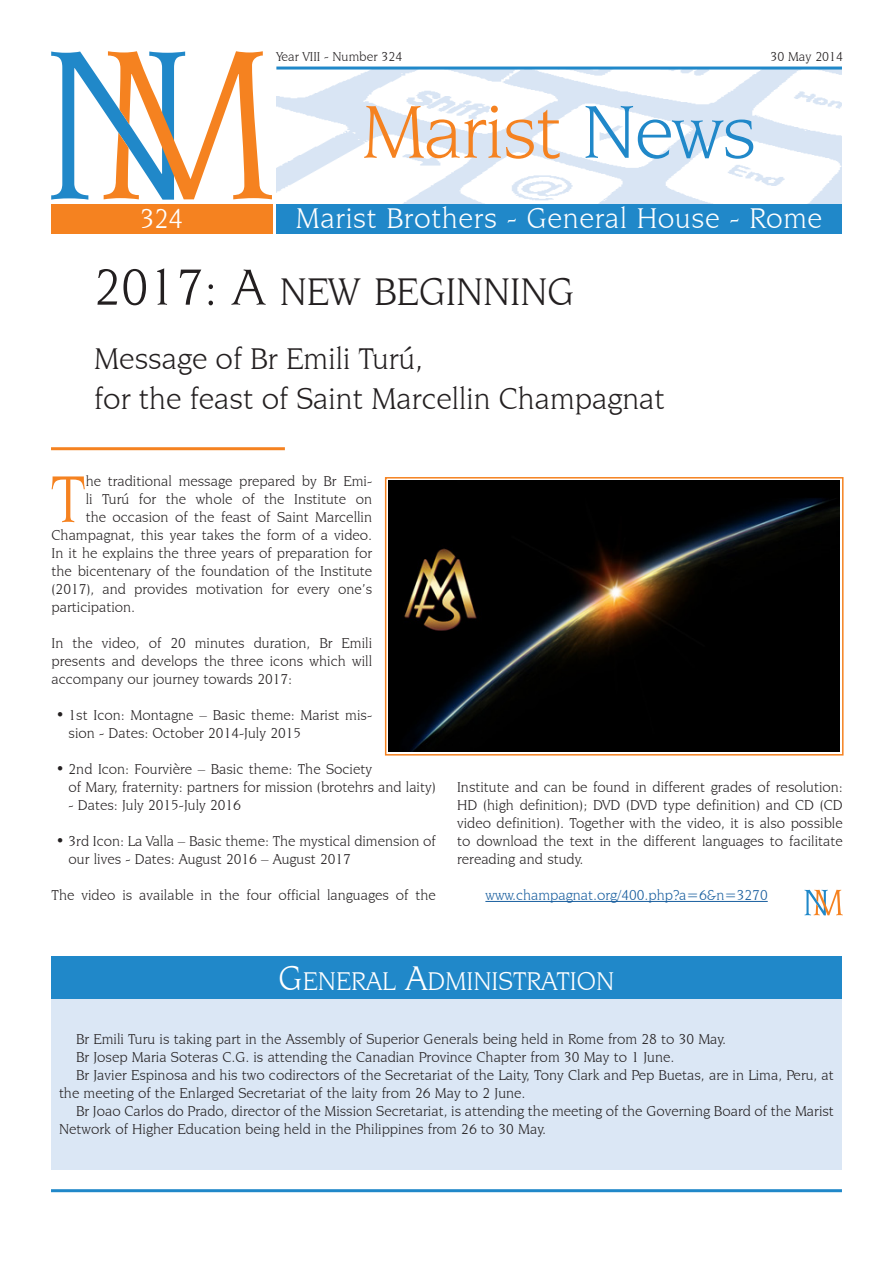
<style>
.page{position:relative;width:893px;height:1263px;background:#fff}
.page>*{position:absolute;margin:0;border:0;box-sizing:border-box;transform-origin:0 0}
.Normale{font:79.5px "Novarese IT Cby BT";letter-spacing:-.015em;color:#f58220}
.paragrafo4ComMaiuscu{font:70.2px "Novarese IT Cby BT";color:#f58220}
.Titolo{font:40.5px "Novarese IT Cby BT";color:#231f20}
.Sottotitolo{font:31.5px "Novarese IT Cby BT";color:#231f20}
.Normale-2{font:30px "Novarese IT Cby BT";letter-spacing:.02em;color:#fff}
.Normale-3{font:28.5px "Novarese IT Cby BT";color:#fff}
.Titolo-2{font:27px "Novarese IT Cby BT";color:#fff}
.paragrafo4{font:15px/18px "Novarese IT Cby BT";color:#231f20}
.paragrafoSemDopo{font:15px/18px "Novarese IT Cby BT";color:#231f20}
.paragrafo4ComMaiuscu-2{font:15px "Novarese IT Cby BT";color:#231f20}
.paragrafo4-2{font:15px "Novarese IT Cby BT";color:#175d9e}
.Normale-4{font:13.5px "Novarese IT Cby BT";color:#231f20}
.s1{color:#2088c9}
.s2{font-size:54px}
.s3{font-size:36px}
</style>
<div class="page">
<img style="left:276px;top:70px;width:566px;height:134px">
<hr style="left:276px;top:67px;width:566px;height:3px;background:#2088c9">
<div style="left:276px;top:204px;width:566px;height:30px;background:#2088c9"></div>
<svg style="left:51px;top:51px;width:221px;height:149px"></svg>
<hr style="left:51px;top:1189px;width:791px;height:3px;background:#2088c9">
<div style="left:51px;top:999px;width:791px;height:170px;background:#dbe7f5"></div>
<div style="left:51px;top:204px;width:221px;height:30px;background:#f58220"></div>
<hr style="left:51px;top:447px;width:234px;height:3px;background:#f58220">
<div style="left:51px;top:956px;width:791px;height:43px;background:#2088c9"></div>
<hr style="left:485px;top:901px;width:283px;height:1px;background:#175d9e">
<img style="left:389px;top:481px;width:451px;height:270px">
<div style="left:385px;top:477px;width:458px;height:278px;border:2px solid #f58220"></div>
<svg style="left:805px;top:890px;width:38px;height:25px"></svg>
<p class="Normale-4" style="left:276px;top:49px;width:127px">Year VIII - Number 324</p>
<p class="Normale-4" style="left:770px;top:49px;width:74px">30 May 2014</p>
<p class="Normale" style="left:362px;top:85px;width:396px">Marist <span class="s1">News</span></p>
<p class="Normale-2" style="left:296px;top:201px;width:528px">Marist Brothers - General House - Rome</p>
<p class="Normale-3" style="left:140px;top:202px;width:45px">324</p>
<p class="Titolo" style="left:94px;top:267px;width:482px"><span class="s2">2017: A</span> NEW BEGINNING</p>
<p class="Sottotitolo" style="left:94px;top:340px;width:331px">Message of Br Emili Turú,</p>
<p class="Sottotitolo" style="left:94px;top:380px;width:572px">for the feast of Saint Marcellin Champagnat</p>
<p class="paragrafo4ComMaiuscu" style="left:51px;top:457px;width:37px">T</p>
<p class="paragrafo4ComMaiuscu-2" style="left:86px;top:472px;width:288px">he traditional message prepared by Br Emi-</p>
<p class="paragrafo4ComMaiuscu-2" style="left:86px;top:490px;width:288px">li Turú for the whole of the Institute on</p>
<p class="paragrafo4ComMaiuscu-2" style="left:86px;top:508px;width:288px">the occasion of the feast of Saint Marcellin</p>
<p class="paragrafo4ComMaiuscu-2" style="left:52px;top:526px;width:322px">Champagnat, this year takes the form of a video.</p>
<p class="paragrafo4ComMaiuscu-2" style="left:52px;top:544px;width:322px">In it he explains the three years of preparation for</p>
<p class="paragrafo4ComMaiuscu-2" style="left:52px;top:562px;width:322px">the bicentenary of the foundation of the Institute</p>
<p class="paragrafo4ComMaiuscu-2" style="left:52px;top:580px;width:322px">(2017), and provides motivation for every one’s</p>
<p class="paragrafo4ComMaiuscu-2" style="left:52px;top:598px;width:85px">participation.</p>
<p class="paragrafo4" style="left:52px;top:634px;width:322px;text-align:justify">In the video, of 20 minutes duration, Br Emili presents and develops the three icons which will accompany our journey towards 2017:</p>
<p class="paragrafo4" style="left:69px;top:706px;width:305px;text-indent:-13px">• 1st Icon: Montagne – Basic theme: Marist mis&shy;sion - Dates: October 2014-July 2015</p>
<p class="paragrafo4" style="left:69px;top:760px;width:369px;text-indent:-13px">• 2nd Icon: Fourvière – Basic theme: The Society<br>of Mary, fraternity: partners for mission (brotehrs and laity)</p>
<p class="paragrafo4" style="left:69px;top:796px;width:174px">- Dates: July 2015-July 2016</p>
<p class="paragrafo4" style="left:69px;top:832px;width:369px;text-indent:-13px">• 3rd Icon: La Valla – Basic theme: The mystical dimension of our lives - Dates: August 2016 – August 2017</p>
<p class="paragrafo4" style="left:52px;top:886px;width:386px">The video is available in the four official languages of the</p>
<p class="paragrafo4" style="left:457px;top:778px;width:387px;text-align:justify">Institute and can be found in different grades of resolution:<br>HD (high definition); DVD (DVD type definition) and CD (CD video definition). Together with the video, it is also possible to download the text in the different languages to facilitate rereading and study.</p>
<p class="paragrafo4-2" style="left:485px;top:886px;width:284px">www.champagnat.org/400.php?a=6&amp;n=3270</p>
<p class="Titolo-2" style="left:279px;top:965px;width:337px"><span class="s3">G</span>ENERAL <span class="s3">A</span>DMINISTRATION</p>
<p class="paragrafoSemDopo" style="left:76px;top:1030px;width:652px">Br Emili Turu is taking part in the Assembly of Superior Generals being held in Rome from 28 to 30 May.</p>
<p class="paragrafoSemDopo" style="left:76px;top:1048px;width:600px">Br Josep Maria Soteras C.G. is attending the Canadian Province Chapter from 30 May to 1 June.</p>
<p class="paragrafoSemDopo" style="left:59px;top:1066px;width:776px;text-indent:17px">Br Javier Espinosa and his two codirectors of the Secretariat of the Laity, Tony Clark and Pep Buetas, are in Lima, Peru, at the meeting of the Enlarged Secretariat of the laity from 26 May to 2 June.</p>
<p class="paragrafoSemDopo" style="left:59px;top:1102px;width:776px;text-indent:17px">Br Joao Carlos do Prado, director of the Mission Secretariat, is attending the meeting of the Governing Board of the Marist<br>Network of Higher Education being held in the Philippines from 26 to 30 May.</p>
</div>
